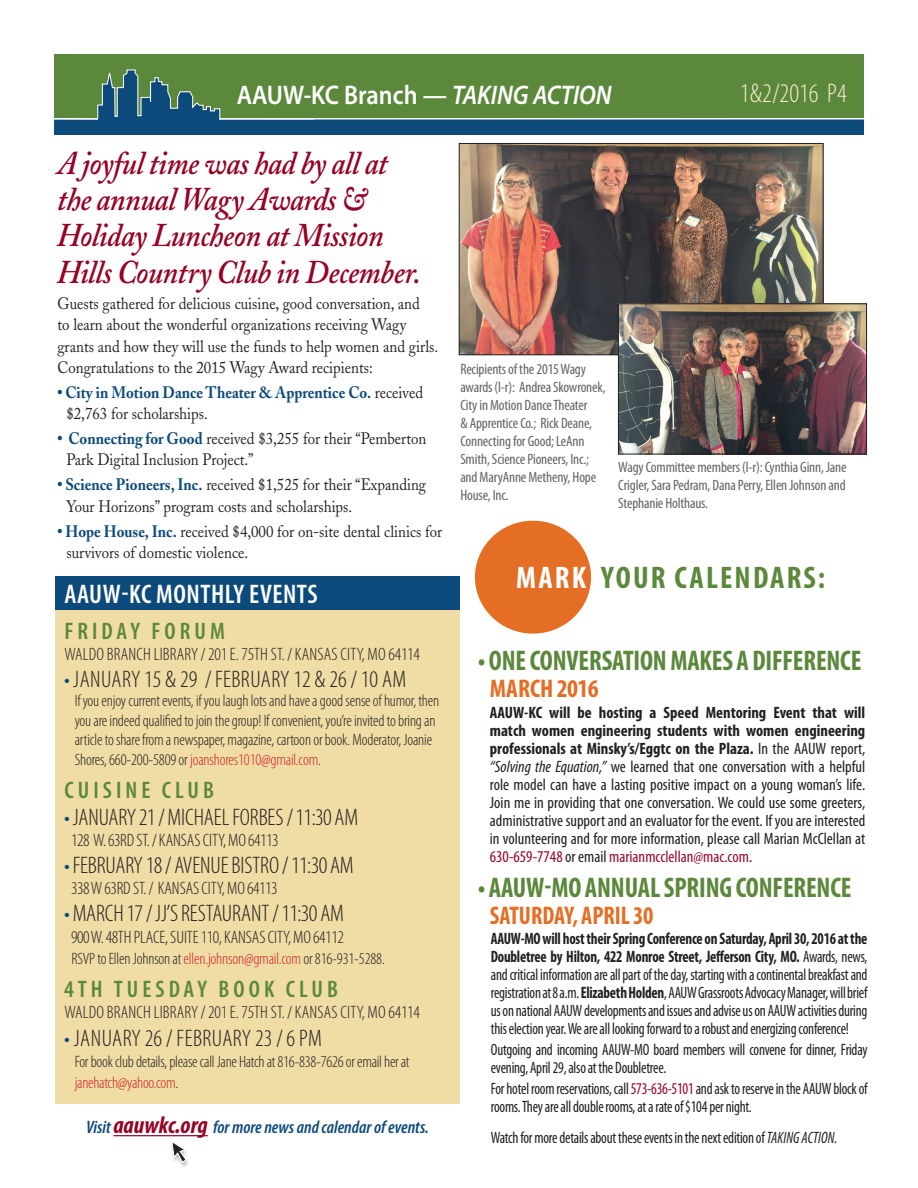
<style>
.page{position:relative;width:918px;height:1188px;background:#fff}
.page>*{position:absolute;margin:0;border:0;box-sizing:border-box;transform-origin:0 0}
.t1{font:italic 600 33px/36px "Adobe Caslon";letter-spacing:-.015em;color:#960324;scale:.9 1}
.t2{font:700 condensed 31.35px "Myriad Pro";color:#5b883b}
.t3{font:700 condensed 31.35px "Myriad Pro";color:#fff}
.t4{font:700 condensed 28.5px "Myriad Pro";letter-spacing:-.005em;color:#5b883b;scale:.95 1}
.t5{font:600 27px "Myriad Pro";color:#fff;scale:.9 1}
.t6{font:600 condensed 27px "Myriad Pro";letter-spacing:.02em;color:#fff}
.t7{font:300 condensed 27px "Myriad Pro";color:#f6ecd0}
.t8{font:700 condensed 25.65px "Myriad Pro";letter-spacing:-.02em;color:#e56e25;scale:.95 1}
.t9{font:700 condensed 25.65px "Myriad Pro";letter-spacing:-.02em;color:#e56e25}
.t10{font:300 condensed 24px "Myriad Pro";letter-spacing:-.005em;color:#231f20}
.t11{font:600 condensed 24px "Myriad Pro";letter-spacing:.17em;color:#5b883b}
.t12{font:300 condensed 24px "Myriad Pro";letter-spacing:.02em;color:#231f20}
.t13{font:300 condensed 18px "Myriad Pro";letter-spacing:-.005em;color:#231f20}
.t14{font:italic 600 condensed 18px "Myriad Pro";color:#0d4a7c}
.t15{font:condensed 16.5px/18px "Myriad Pro";letter-spacing:-.015em;color:#231f20;scale:.9 1}
.t16{font:condensed 16.5px/18px "Myriad Pro";letter-spacing:-.015em;color:#231f20;text-align:justify}
.t17{font:16.5px/21px "Adobe Caslon";color:#231f20;scale:.9 1}
.t18{font:300 condensed 16.5px/19.5px "Myriad Pro";letter-spacing:-.01em;color:#231f20}
.t19{font:700 16.5px/21px "Adobe Caslon";color:#0d4a7c;scale:.9 1}
.t20{font:condensed 15px/18px "Myriad Pro";letter-spacing:-.01em;color:#636366}
.s1{font-style:italic}
.s2{font-weight:400;color:#231f20}
.s3{font-weight:700;color:#0d4a7c}
.s4{color:#0d4a7c}
.s5{color:#d1232a}
.s6{font-weight:700;font-size:24px;color:#960324}
.s7{font-weight:700}
.s8{color:#960324}
.s9{color:#950c2e}
</style>
<div class="page">
<div style="left:55px;top:54px;width:809px;height:64px;background:#5b883b"></div>
<svg style="left:54px;top:68px;width:810px;height:138px"></svg>
<div style="left:98px;top:119px;width:121px;height:14px;background:#0d4a7c"></div>
<img style="left:461px;top:145px;width:361px;height:208px">
<div style="left:459px;top:143px;width:365px;height:212px;border:1px solid #231f20"></div>
<img style="left:620px;top:305px;width:245px;height:147px">
<div style="left:618px;top:303px;width:249px;height:151px;border:1px solid #231f20"></div>
<div style="left:56px;top:609px;width:404px;height:494px;background:#f0dca5"></div>
<div style="left:56px;top:576px;width:404px;height:34px;background:#0d4a7c"></div>
<div style="left:475px;top:521px;width:116px;height:113px;background:#e56e25;border-radius:50%"></div>
<hr style="left:113px;top:1135px;width:95px;height:1px;background:#960324">
<div style="left:169px;top:1140px;width:21px;height:28px;background:#231f20;opacity:.3"></div>
<svg style="left:171px;top:1141px;width:16px;height:22px"></svg>
<h3 class="t5" style="left:237px;top:78px;width:418px">AAUW-KC Branch — <span class="s1">TAKING ACTION</span></h3>
<h3 class="t7" style="left:740px;top:78px;width:108px">1&amp;2/2016 P4</h3>
<h1 class="t1" style="left:57px;top:147px;width:405px">A joyful time was had by all at the annual Wagy Awards &amp;<br>Holiday Luncheon at Mission<br>Hills Country Club in December.</h1>
<p class="t17" style="left:57px;top:294px;width:425px">Guests gathered for delicious cuisine, good conversation, and<br>to learn about the wonderful organizations receiving Wagy grants and how they will use the funds to help women and girls.<br>Congratulations to the 2015 Wagy Award recipients:</p>
<p class="t19" style="left:66px;top:382px;width:398px;text-indent:-9px">• City in Motion Dance Theater &amp; Apprentice Co. <span class="s2">received $2,763 for scholarships.</span></p>
<p class="t17" style="left:66px;top:428px;width:402px;text-indent:-9px"><span class="s3">• Connecting for Good</span> received $3,255 for their “Pemberton<br>Park Digital Inclusion Project.”</p>
<p class="t17" style="left:66px;top:475px;width:401px;text-indent:-9px"><span class="s3">• Science Pioneers, Inc.</span> received $1,525 for their “Expanding<br>Your Horizons” program costs and scholarships.</p>
<p class="t17" style="left:66px;top:521px;width:419px;text-indent:-9px"><span class="s3">• Hope House, Inc.</span> received $4,000 for on-site dental clinics for survivors of domestic violence.</p>
<h3 class="t6" style="left:64px;top:577px;width:253px">AAUW-KC MONTHLY EVENTS</h3>
<h3 class="t11" style="left:64px;top:616px;width:162px">FRI DAY FO RUM</h3>
<p class="t13" style="left:64px;top:643px;width:357px">Waldo branch Library / 201 E. 75th St. / Kansas City, MO 64114</p>
<h3 class="t10" style="left:64px;top:665px;width:341px"><span class="s4">•</span> january 15 &amp; 29 / february 12 &amp; 26 / 10 am</h3>
<p class="t18" style="left:75px;top:691px;width:366px">If you enjoy current events, if you laugh lots and have a good sense of humor, then you are indeed qualified to join the group! If convenient, you’re invited to bring an article to share from a newspaper, magazine, cartoon or book. Moderator, Joanie Shores, 660-200-5809 or <span class="s5">joanshores1010@gmail.com</span>.</p>
<h3 class="t11" style="left:64px;top:775px;width:151px">CU ISINE CLU B</h3>
<h3 class="t10" style="left:64px;top:803px;width:293px"><span class="s4">•</span> january 21 / michael forbes / 11:30 am</h3>
<p class="t13" style="left:71px;top:830px;width:209px">128 W. 63rd St. / Kansas City, MO 64113</p>
<h3 class="t10" style="left:64px;top:851px;width:289px"><span class="s4">•</span> february 18 / avenue bistro / 11:30 am</h3>
<p class="t13" style="left:71px;top:878px;width:208px">338 W 63rd St. / Kansas City, MO 64113</p>
<h3 class="t10" style="left:64px;top:899px;width:279px"><span class="s4">•</span>march 17 / jj’s restaurant / 11:30 am</h3>
<p class="t13" style="left:71px;top:926px;width:274px">900 W. 48th Place, Suite 110, Kansas City, MO 64112</p>
<p class="t18" style="left:71px;top:949px;width:315px">RSVP to Ellen Johnson at <span class="s5">ellen.johnson@gmail.com</span> or 816-931-5288.</p>
<h3 class="t11" style="left:64px;top:974px;width:275px">4TH TUESDAY BOOK CLU B</h3>
<p class="t13" style="left:64px;top:1001px;width:357px">Waldo branch Library / 201 E. 75th St. / Kansas City, MO 64114</p>
<h3 class="t12" style="left:64px;top:1024px;width:247px"><span class="s4">•</span> january 26 / february 23 / 6 pm</h3>
<p class="t18" style="left:75px;top:1051px;width:336px;line-height:21px">For book club details, please call Jane Hatchat 816-838-7626 or email her at <span class="s5">janehatch@yahoo.com</span>.</p>
<p class="t14" style="left:86px;top:1116px;width:344px">Visit <span class="s6">aauwkc.org</span> for more news and calendar of events.</p>
<p class="t20" style="left:460px;top:360px;width:147px">Recipients of the 2015 Wagy awards (l-r): Andrea Skowronek,<br>City in Motion Dance Theater<br>&amp; Apprentice Co.; Rick Deane,<br>Connecting for Good; LeAnn<br>Smith, Science Pioneers, Inc.; and MaryAnne Metheny, Hope<br>House, Inc.</p>
<p class="t20" style="left:618px;top:458px;width:230px;text-align:justify">Wagy Committee members (l-r): Cynthia Ginn, Jane Crigler, Sara Pedram, Dana Perry, Ellen Johnson and Stephanie Holthaus.</p>
<h2 class="t3" style="left:516px;top:558px;width:19px">mark</h2>
<h2 class="t2" style="left:601px;top:558px;width:136px">your calendars</h2>
<h2 class="t2" style="left:818px;top:558px;width:9px">:</h2>
<h3 class="t4" style="left:478px;top:643px;width:118px">• One Conversati</h3>
<h3 class="t4" style="left:640px;top:643px;width:63px">on Makes</h3>
<h3 class="t4" style="left:737px;top:643px;width:43px">a Difference</h3>
<h3 class="t9" style="left:490px;top:673px;width:14px">marc</h3>
<h3 class="t9" style="left:540px;top:673px;width:60px">h 2016</h3>
<p class="t16" style="left:490px;top:704px;width:377px"><span class="s7">AAUW-KC will be hosting a Speed Mentoring Event that will match women engineering students with women engineering professionals at Minsky’s/Eggtc on the Plaza.</span> In the AAUW report, <span class="s1">“Solving the Equation,”</span> we learned that one conversation with a helpful role model can have a lasting positive impact on a young woman’s life.<br>Join me in providing that one conversation. We could use some greeters, administrative support and an evaluator for the event. If you are interested in volunteering and for more information, please call Marian McClellan at <span class="s8">630-659-7748</span> or email <span class="s9">marianmcclellan@mac.com</span>.</p>
<h3 class="t4" style="left:478px;top:870px;width:28px">• aauw</h3>
<h3 class="t4" style="left:545px;top:870px;width:58px">-mo annua</h3>
<h3 class="t4" style="left:650px;top:870px;width:27px">l sprin</h3>
<h3 class="t4" style="left:719px;top:870px;width:55px">g conference</h3>
<h3 class="t8" style="left:490px;top:899px;width:23px">Saturday</h3>
<h3 class="t8" style="left:572px;top:899px;width:87px">, april 30</h3>
<p class="t15" style="left:491px;top:929px;width:421px;text-align:justify"><span class="s7">AAUW-MO will host their Spring Conference on Saturday, April 30, 2016 at the Doubletree by Hilton, 422 Monroe Street, Jefferson City, MO.</span> Awards, news, and critical information are all part of the day, starting with a continental breakfast and registration at 8 a.m. <span class="s7">Elizabeth Holden</span>, AAUW Grassroots Advocacy Manager, will brief us on national AAUW developments and issues and advise us on AAUW activities during this election year. We are all looking forward to a robust and energizing conference!</p>
<p class="t15" style="left:491px;top:1040px;width:420px">Outgoing and incoming AAUW-MO board members will convene for dinner, Friday evening, April 29, also at the Doubletree.</p>
<p class="t15" style="left:491px;top:1080px;width:421px">For hotel room reservations, call <span class="s8">573-636-5101</span> and ask to reserve in the AAUW block of rooms. They are all double rooms, at a rate of $104 per night.</p>
<p class="t15" style="left:491px;top:1128px;width:387px">Watch for more details about these events in the next edition of <span class="s1">Taking Action.</span></p>
</div>
